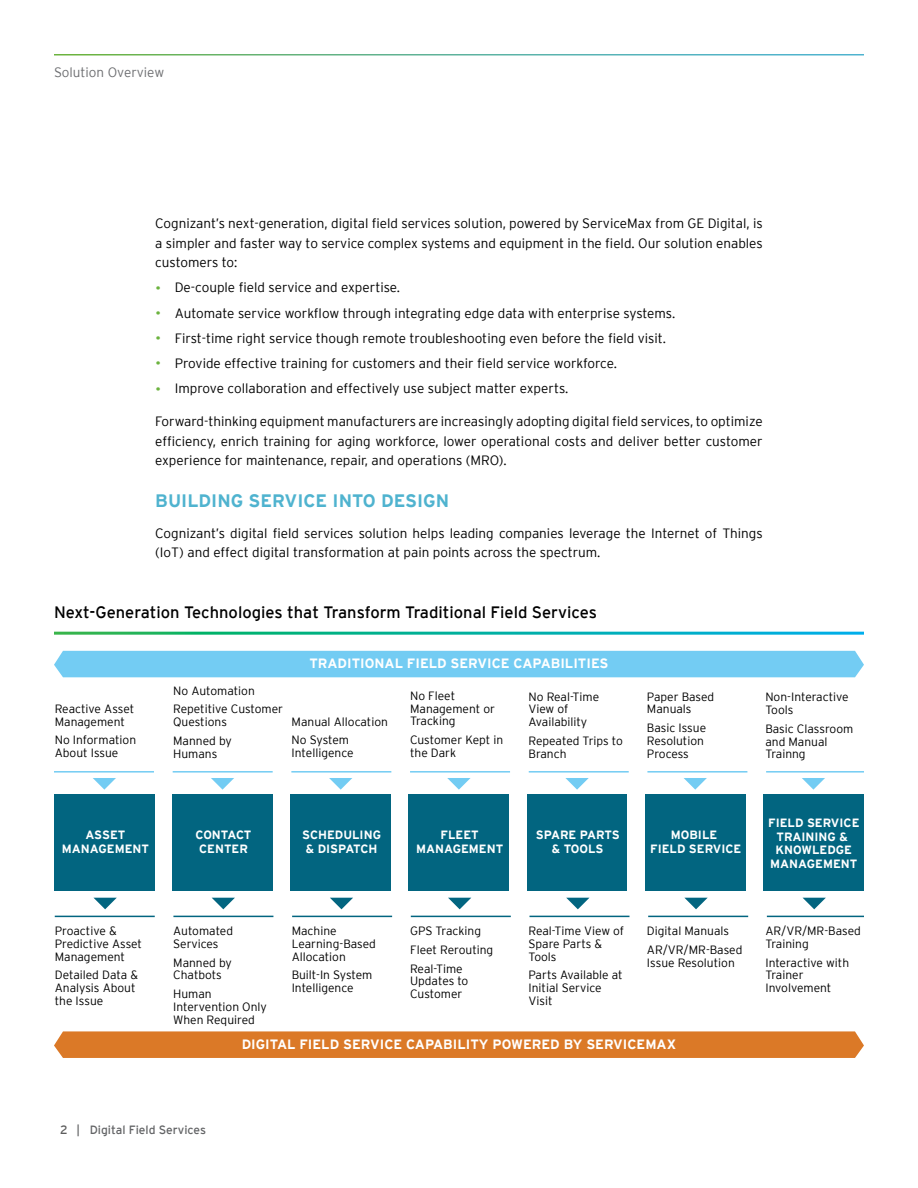
<style>
.page{position:relative;width:918px;height:1188px;background:#fff}
.page>*{position:absolute;margin:0;border:0;box-sizing:border-box;transform-origin:0 0}
.Subhead_1_12_12_Blue{font:700 18px "Interstate";color:#4fb3cf}
.Chart_Title_11_14_co{font:16.5px "Interstate";color:#000}
.Body_9_13{font:300 13.5px/19.5px "Interstate";color:#000;text-align:justify}
.t1{font:700 13.5px "Interstate";color:#fff}
.Header_right_9_11{font:300 13.5px "Interstate";color:#6d6e71}
.t2{font:300 12px/12.8px "Interstate";color:#000}
.t3{font:700 12px/13.5px "Interstate";color:#fff;text-align:center}
.Footer_left_8_10{font:12px "Interstate";color:#636466}
.Page_Number_8_10_bla{font:12px "Interstate";color:#5d5d5d}
.s1{font-size:16.5px;color:#6cb33f}
</style>
<div class="page">
<div style="left:54px;top:651px;width:810px;height:26px;background:#73ccf3"></div>
<div style="left:54px;top:1031px;width:810px;height:27px;background:#db7927"></div>
<div style="left:54px;top:795px;width:100px;height:96px;background:#026580"></div>
<div style="left:172px;top:795px;width:100px;height:96px;background:#026580"></div>
<div style="left:291px;top:795px;width:100px;height:96px;background:#026580"></div>
<div style="left:409px;top:795px;width:100px;height:96px;background:#026580"></div>
<div style="left:527px;top:795px;width:100px;height:96px;background:#026580"></div>
<div style="left:646px;top:795px;width:100px;height:96px;background:#026580"></div>
<div style="left:764px;top:795px;width:100px;height:96px;background:#026580"></div>
<svg style="left:93px;top:778px;width:23px;height:12px"></svg>
<svg style="left:211px;top:778px;width:23px;height:12px"></svg>
<svg style="left:329px;top:778px;width:23px;height:12px"></svg>
<svg style="left:447px;top:778px;width:24px;height:12px"></svg>
<svg style="left:565px;top:778px;width:24px;height:12px"></svg>
<svg style="left:684px;top:778px;width:23px;height:12px"></svg>
<svg style="left:802px;top:778px;width:23px;height:12px"></svg>
<svg style="left:94px;top:898px;width:23px;height:11px"></svg>
<svg style="left:212px;top:898px;width:23px;height:11px"></svg>
<svg style="left:330px;top:898px;width:23px;height:11px"></svg>
<svg style="left:448px;top:898px;width:23px;height:11px"></svg>
<svg style="left:566px;top:898px;width:23px;height:11px"></svg>
<svg style="left:684px;top:898px;width:24px;height:11px"></svg>
<svg style="left:803px;top:898px;width:23px;height:11px"></svg>
<hr style="left:54px;top:771px;width:100px;height:2px;background:#73ccf3">
<hr style="left:173px;top:771px;width:100px;height:2px;background:#73ccf3">
<hr style="left:291px;top:771px;width:100px;height:2px;background:#73ccf3">
<hr style="left:410px;top:771px;width:100px;height:2px;background:#73ccf3">
<hr style="left:529px;top:771px;width:100px;height:2px;background:#73ccf3">
<hr style="left:647px;top:771px;width:100px;height:2px;background:#73ccf3">
<hr style="left:766px;top:771px;width:98px;height:2px;background:#73ccf3">
<hr style="left:55px;top:916px;width:100px;height:1px;background:#026580">
<hr style="left:173px;top:916px;width:100px;height:1px;background:#026580">
<hr style="left:292px;top:916px;width:100px;height:1px;background:#026580">
<hr style="left:411px;top:916px;width:100px;height:1px;background:#026580">
<hr style="left:530px;top:916px;width:100px;height:1px;background:#026580">
<hr style="left:648px;top:916px;width:100px;height:1px;background:#026580">
<hr style="left:767px;top:916px;width:97px;height:1px;background:#026580">
<p class="Header_right_9_11" style="left:54px;top:65px;width:112px">Solution Overview</p>
<p class="Body_9_13" style="left:155px;top:214px;width:609px">Cognizant’s next-generation, digital field services solution, powered by ServiceMax from GE Digital, is a simpler and faster way to service complex systems and equipment in the field. Our solution enables customers to:</p>
<p class="Body_9_13" style="left:155px;top:278px;width:246px"><span class="s1">•</span> De-couple field service and expertise.</p>
<p class="Body_9_13" style="left:155px;top:303px;width:522px"><span class="s1">•</span> Automate service workflow through integrating edge data with enterprise systems.</p>
<p class="Body_9_13" style="left:155px;top:328px;width:512px"><span class="s1">•</span> First-time right service though remote troubleshooting even before the field visit.</p>
<p class="Body_9_13" style="left:155px;top:353px;width:463px"><span class="s1">•</span> Provide effective training for customers and their field service workforce.</p>
<p class="Body_9_13" style="left:155px;top:379px;width:415px"><span class="s1">•</span> Improve collaboration and effectively use subject matter experts.</p>
<p class="Body_9_13" style="left:155px;top:412px;width:609px">Forward-thinking equipment manufacturers are increasingly adopting digital field services, to optimize efficiency, enrich training for aging workforce, lower operational costs and deliver better customer experience for maintenance, repair, and operations (MRO).</p>
<p class="Subhead_1_12_12_Blue" style="left:155px;top:491px;width:295px">BUILDING SERVICE INTO DESIGN</p>
<p class="Body_9_13" style="left:155px;top:523px;width:609px">Cognizant’s digital field services solution helps leading companies leverage the Internet of Things (IoT) and effect digital transformation at pain points across the spectrum.</p>
<p class="Chart_Title_11_14_co" style="left:54px;top:603px;width:544px">Next-Generation Technologies that Transform Traditional Field Services</p>
<p class="t2" style="left:55px;top:702px;width:81px">Reactive Asset<br>Management</p>
<p class="t2" style="left:55px;top:734px;width:83px">No Information<br>About Issue</p>
<p class="t2" style="left:173px;top:681px;width:112px;line-height:18.8px">No Automation<br>Repetitive Customer</p>
<p class="t2" style="left:173px;top:712px;width:60px;line-height:18.8px">Questions<br>Manned by</p>
<p class="t2" style="left:173px;top:747px;width:46px">Humans</p>
<p class="t1" style="left:309px;top:656px;width:301px">TRADITIONAL FIELD SERVICE CAPABILITIES</p>
<p class="t2" style="left:292px;top:712px;width:98px;line-height:18.8px">Manual Allocation<br>No System</p>
<p class="t2" style="left:292px;top:747px;width:63px">Intelligence</p>
<p class="t2" style="left:410px;top:689px;width:87px">No Fleet<br>Management or<br>Tracking</p>
<p class="t2" style="left:410px;top:734px;width:95px">Customer Kept in the Dark</p>
<p class="t2" style="left:529px;top:690px;width:72px">No Real-Time<br>View of<br>Availability</p>
<p class="t2" style="left:529px;top:734px;width:96px">Repeated Trips to<br>Branch</p>
<p class="t2" style="left:647px;top:690px;width:69px">Paper Based<br>Manuals</p>
<p class="t2" style="left:647px;top:721px;width:61px">Basic Issue<br>Resolution<br>Process</p>
<p class="t3" style="left:62px;top:828px;width:89px">ASSET<br>MANAGEMENT</p>
<p class="t3" style="left:196px;top:828px;width:57px;text-align:left">CONTACT<br>CENTER</p>
<p class="t3" style="left:302px;top:828px;width:80px;text-align:left">SCHEDULING &amp; DISPATCH</p>
<p class="t3" style="left:416px;top:828px;width:89px">FLEET<br>MANAGEMENT</p>
<p class="t3" style="left:536px;top:828px;width:85px">SPARE PARTS &amp; TOOLS</p>
<p class="t3" style="left:650px;top:828px;width:93px">MOBILE<br>FIELD SERVICE</p>
<p class="t2" style="left:55px;top:924px;width:89px">Proactive &amp;<br>Predictive Asset<br>Management</p>
<p class="t2" style="left:55px;top:969px;width:85px">Detailed Data &amp;<br>Analysis About the Issue</p>
<p class="t2" style="left:173px;top:924px;width:61px">Automated<br>Services</p>
<p class="t2" style="left:173px;top:956px;width:60px">Manned by<br>Chatbots</p>
<p class="t2" style="left:173px;top:987px;width:95px">Human<br>Intervention Only<br>When Required</p>
<p class="t2" style="left:292px;top:924px;width:86px">Machine<br>Learning-Based<br>Allocation</p>
<p class="t2" style="left:292px;top:969px;width:82px">Built-In System<br>Intelligence</p>
<p class="t2" style="left:410px;top:921px;width:85px;line-height:18.8px">GPS Tracking<br>Fleet Rerouting<br>Real-Time</p>
<p class="t2" style="left:410px;top:975px;width:60px">Updates to<br>Customer</p>
<p class="t2" style="left:529px;top:924px;width:97px">Real-Time View of<br>Spare Parts &amp;<br>Tools</p>
<p class="t2" style="left:529px;top:969px;width:96px">Parts Available at<br>Initial Service<br>Visit</p>
<p class="t2" style="left:647px;top:921px;width:97px;line-height:18.8px">Digital Manuals<br>AR/VR/MR-Based</p>
<p class="t2" style="left:647px;top:956px;width:89px">Issue Resolution</p>
<p class="t1" style="left:242px;top:1037px;width:436px">DIGITAL FIELD SERVICE CAPABILITY POWERED BY SERVICEMAX</p>
<p class="t2" style="left:765px;top:691px;width:85px">Non-Interactive<br>Tools</p>
<p class="t2" style="left:765px;top:722px;width:90px">Basic Classroom and Manual<br>Trainng</p>
<p class="t3" style="left:768px;top:816px;width:93px">FIELD SERVICE<br>TRAINING &amp;<br>KNOWLEDGE<br>MANAGEMENT</p>
<p class="t2" style="left:765px;top:924px;width:97px">AR/VR/MR-Based<br>Training</p>
<p class="t2" style="left:765px;top:956px;width:85px">Interactive with<br>Trainer<br>Involvement</p>
<p class="Page_Number_8_10_bla" style="left:60px;top:1123px;width:9px">2</p>
<p class="Footer_left_8_10" style="left:76px;top:1123px;width:131px">| Digital Field Services</p>
</div>
